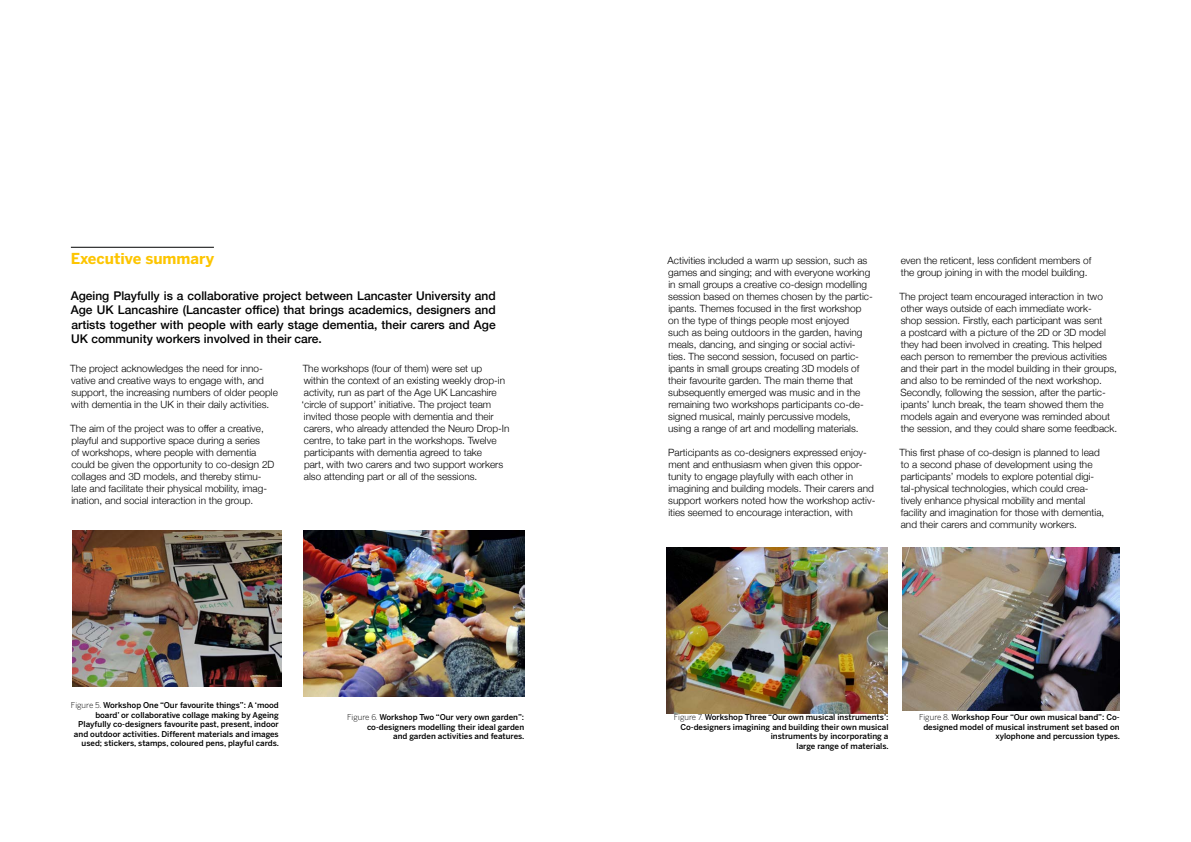
<style>
.page{position:relative;width:1191px;height:842px;background:#fff}
.page>*{position:absolute;margin:0;border:0;box-sizing:border-box;transform-origin:0 0}
.t1{font:700 15px "Benton Sans";color:#fdc500}
.t2{font:500 12px/14.4px "Helvetica Neue";color:#000;text-align:justify}
.t3{font:300 10px/12px "Helvetica Neue";color:#000}
.t4{font:500 8px/9.6px "Benton Sans";color:#000;text-align:right}
.s1{font-weight:300}
</style>
<div class="page">
<hr style="left:71px;top:247px;width:143px;height:1px;background:#010202">
<img style="left:72px;top:530px;width:209px;height:157px">
<img style="left:303px;top:530px;width:221px;height:166px">
<img style="left:666px;top:547px;width:222px;height:166px">
<img style="left:902px;top:547px;width:218px;height:163px">
<h1 class="t1" style="left:71px;top:250px;width:145px">Executive summary</h1>
<p class="t2" style="left:71px;top:288px;width:426px">Ageing Playfully is a collaborative project between Lancaster University and Age UK Lancashire (Lancaster office) that brings academics, designers and artists together with people with early stage dementia, their carers and Age UK community workers involved in their care.</p>
<p class="t3" style="left:70px;top:362px;width:209px">The project acknowledges the need for inno&shy;vative and creative ways to engage with, and support, the increasing numbers of older people with dementia in the UK in their daily activities.</p>
<p class="t3" style="left:70px;top:422px;width:206px">The aim of the project was to offer a creative, playful and supportive space during a series<br>of workshops, where people with dementia could be given the opportunity to co-design 2D collages and 3D models, and thereby stimu&shy;late and facilitate their physical mobility, imag&shy;ination, and social interaction in the group.</p>
<p class="t3" style="left:301px;top:362px;width:209px">The workshops (four of them) were set up<br>within the context of an existing weekly drop-in activity, run as part of the Age UK Lancashire ‘circle of support’ initiative. The project team invited those people with dementia and their carers, who already attended the Neuro Drop-In centre, to take part in the workshops. Twelve participants with dementia agreed to take<br>part, with two carers and two support workers also attending part or all of the sessions.</p>
<p class="t3" style="left:667px;top:254px;width:207px">Activities included a warm up session, such as games and singing; and with everyone working in small groups a creative co-design modelling session based on themes chosen by the partic&shy;ipants. Themes focused in the first workshop on the type of things people most enjoyed<br>such as being outdoors in the garden, having meals, dancing, and singing or social activi&shy;ties. The second session, focused on partic&shy;ipants in small groups creating 3D models of their favourite garden. The main theme that subsequently emerged was music and in the remaining two workshops participants co-de&shy;signed musical, mainly percussive models, using a range of art and modelling materials.</p>
<p class="t3" style="left:668px;top:446px;width:209px">Participants as co-designers expressed enjoy&shy;ment and enthusiasm when given this oppor&shy;tunity to engage playfully with each other in imagining and building models. Their carers and support workers noted how the workshop activ&shy;ities seemed to encourage interaction, with</p>
<p class="t3" style="left:900px;top:254px;width:192px">even the reticent, less confident members of the group joining in with the model building.</p>
<p class="t3" style="left:899px;top:290px;width:219px">The project team encouraged interaction in two other ways outside of each immediate work-<br>shop session. Firstly, each participant was sent<br>a postcard with a picture of the 2D or 3D model they had been involved in creating. This helped each person to remember the previous activities and their part in the model building in their groups, and also to be reminded of the next workshop.<br>Secondly, following the session, after the partic&shy;ipants’ lunch break, the team showed them the models again and everyone was reminded about the session, and they could share some feedback.</p>
<p class="t3" style="left:899px;top:446px;width:206px">This first phase of co-design is planned to lead to a second phase of development using the participants’ models to explore potential digi&shy;tal-physical technologies, which could crea&shy;tively enhance physical mobility and mental facility and imagination for those with dementia, and their carers and community workers.</p>
<p class="t4" style="left:71px;top:700px;width:210px"><span class="s1">Figure 5.</span> Workshop One “Our favourite things”: A ‘mood board’ or collaborative collage making by Ageing Playfully co-designers favourite past, present, indoor and outdoor activities. Different materials and images used; stickers, stamps, coloured pens, playful cards.</p>
<p class="t4" style="left:347px;top:712px;width:179px"><span class="s1">Figure 6.</span> Workshop Two “Our very own garden”: co-designers modelling their ideal garden<br>and garden activities and features.</p>
<p class="t4" style="left:673px;top:712px;width:216px"><span class="s1">Figure 7.</span> Workshop Three “Our own musical instruments’:<br>Co-designers imagining and building their own musical instruments by incorporating a<br>large range of materials.</p>
<p class="t4" style="left:919px;top:712px;width:202px"><span class="s1">Figure 8.</span> Workshop Four “Our own musical band”: Co&shy;designed model of musical instrument set based on xylophone and percussion types.</p>
</div>
